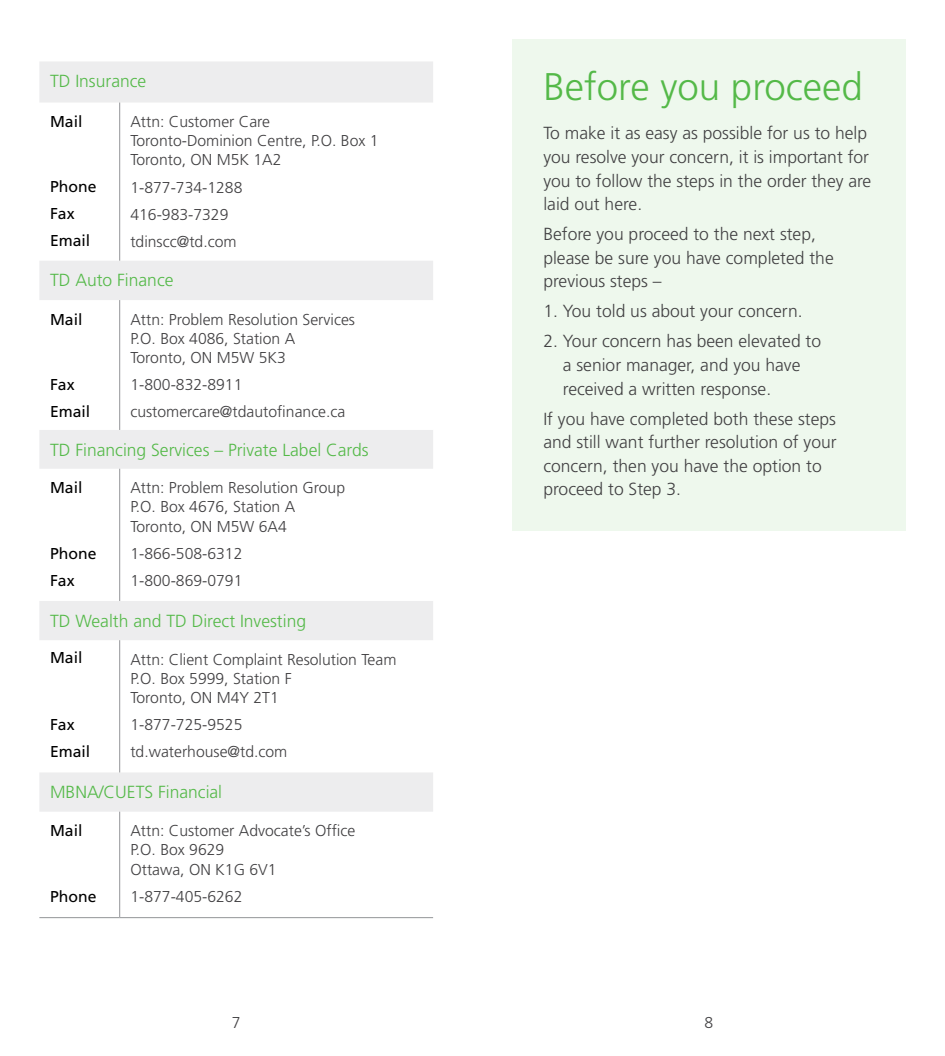
<style>
.page{position:relative;width:945px;height:1056px;background:#fff}
.page>*{position:absolute;margin:0;border:0;box-sizing:border-box;transform-origin:0 0}
.t1{font:300 38.5px "Frutiger";color:#54b948}
.t2{font:300 17.5px/23.6px "Frutiger";color:#414042}
.t3{font:300 17.5px "Frutiger";color:#54b948}
.t4{font:300 15.75px/19.2px "Frutiger";color:#414042}
.t5{font:15.75px/27.1px "Frutiger";color:#000}
</style>
<div class="page">
<svg style="left:39px;top:62px;width:394px;height:406px"></svg>
<svg style="left:39px;top:601px;width:394px;height:210px"></svg>
<hr style="left:119px;top:102px;width:1px;height:159px;background:#939598">
<hr style="left:119px;top:300px;width:1px;height:130px;background:#939598">
<hr style="left:119px;top:468px;width:1px;height:133px;background:#939598">
<hr style="left:119px;top:640px;width:1px;height:132px;background:#939598">
<hr style="left:119px;top:811px;width:1px;height:106px;background:#939598">
<hr style="left:39px;top:917px;width:81px;height:1px;background:#939598">
<hr style="left:120px;top:917px;width:313px;height:1px;background:#939598">
<div style="left:512px;top:39px;width:394px;height:491px;background:#eef8ed"></div>
<p class="t3" style="left:50px;top:71px;width:98px">TD Insurance</p>
<p class="t5" style="left:50px;top:108px;width:34px">Mail</p>
<p class="t4" style="left:130px;top:112px;width:250px">Attn: Customer Care<br>Toronto-Dominion Centre, P.O. Box 1<br>Toronto, ON M5K 1A2</p>
<p class="t4" style="left:130px;top:174px;width:114px;line-height:27.1px">1-877-734-1288<br>416-983-7329 tdinscc@td.com</p>
<p class="t3" style="left:50px;top:270px;width:125px">TD Auto Finance</p>
<p class="t5" style="left:50px;top:305px;width:34px">Mail</p>
<p class="t5" style="left:50px;top:173px;width:48px">Phone<br>Fax<br>Email</p>
<p class="t4" style="left:130px;top:309px;width:226px">Attn: Problem Resolution Services<br>P.O. Box 4086, Station A<br>Toronto, ON M5W 5K3</p>
<p class="t4" style="left:130px;top:371px;width:217px;line-height:27.1px">1-800-832-8911 customercare@tdautofinance.ca</p>
<p class="t3" style="left:50px;top:439px;width:320px">TD Financing Services – Private Label Cards</p>
<p class="t5" style="left:50px;top:474px;width:34px">Mail</p>
<p class="t5" style="left:50px;top:371px;width:42px">Fax<br>Email</p>
<p class="t4" style="left:130px;top:478px;width:216px">Attn: Problem Resolution Group<br>P.O. Box 4676, Station A<br>Toronto, ON M5W 6A4</p>
<p class="t4" style="left:130px;top:540px;width:114px;line-height:27.1px">1-866-508-6312<br>1-800-869-0791</p>
<p class="t3" style="left:50px;top:611px;width:258px">TD Wealth and TD Direct Investing</p>
<p class="t5" style="left:50px;top:644px;width:34px">Mail</p>
<p class="t5" style="left:50px;top:539px;width:48px">Phone<br>Fax</p>
<p class="t4" style="left:130px;top:649px;width:268px">Attn: Client Complaint Resolution Team<br>P.O. Box 5999, Station F<br>Toronto, ON M4Y 2T1</p>
<p class="t4" style="left:130px;top:711px;width:158px;line-height:27.1px">1-877-725-9525 td.waterhouse@td.com</p>
<p class="t3" style="left:50px;top:782px;width:174px">MBNA/CUETS Financial</p>
<p class="t5" style="left:50px;top:817px;width:34px">Mail</p>
<p class="t5" style="left:50px;top:710px;width:42px">Fax<br>Email</p>
<p class="t4" style="left:130px;top:821px;width:226px">Attn: Customer Advocate’s Office<br>P.O. Box 9629<br>Ottawa, ON K1G 6V1</p>
<p class="t4" style="left:130px;top:886px;width:114px">1-877-405-6262</p>
<p class="t5" style="left:50px;top:882px;width:48px">Phone</p>
<p class="t4" style="left:232px;top:1013px;width:10px">7</p>
<h1 class="t1" style="left:543px;top:65px;width:321px">Before you proceed</h1>
<p class="t2" style="left:543px;top:122px;width:330px">To make it as easy as possible for us to help you resolve your concern, it is important for you to follow the steps in the order they are laid out here.</p>
<p class="t2" style="left:543px;top:222px;width:292px">Before you proceed to the next step, please be sure you have completed the previous steps –</p>
<p class="t2" style="left:543px;top:300px;width:261px">1. You told us about your concern.</p>
<p class="t2" style="left:563px;top:329px;width:260px;text-indent:-19px">2. Your concern has been elevated to a senior manager, and you have received a written response.</p>
<p class="t2" style="left:543px;top:407px;width:295px">If you have completed both these steps and still want further resolution of your concern, then you have the option to proceed to Step 3.</p>
<p class="t4" style="left:704px;top:1013px;width:10px">8</p>
</div>
